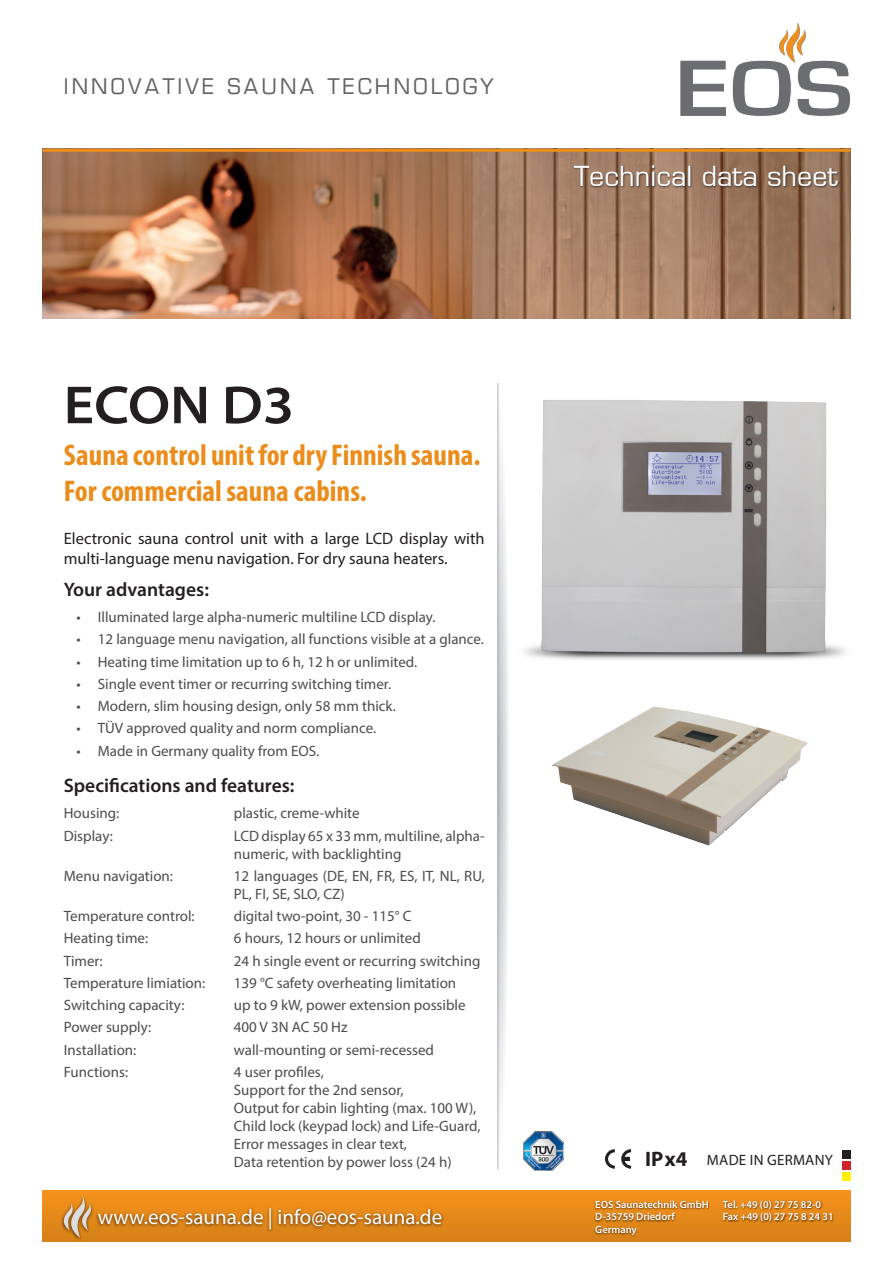
<style>
.page{position:relative;width:893px;height:1263px;background:#fff}
.page>*{position:absolute;margin:0;border:0;box-sizing:border-box;transform-origin:0 0}
.t1{font:600 semi-expanded 54px "Myriad Pro";color:#231f20}
.t2{font:700 condensed 30px "Myriad Pro";color:#eb8c1b}
.t3{font:27px "Eurostile";color:#fff}
.t4{font:21px "Myriad Pro";color:#fff}
.t5{font:21px "Eurostile";letter-spacing:.15em;color:#636366}
.t6{font:700 21px "Myriad Pro";color:#231f20}
.Fließtest{font:600 19.5px "Myriad Pro";color:#231f20}
.Fließtest-2{font:16.5px/19.8px "Myriad Pro";color:#231f20}
.t7{font:15px/18px "Myriad Pro";color:#4b4c4d}
.t8{font:15px "Myriad Pro";letter-spacing:.02em;color:#231f20}
.t9{font:600 10.5px "Myriad Pro";color:#fff}
</style>
<div class="page">
<svg style="left:680px;top:61px;width:46px;height:55px"></svg>
<svg style="left:732px;top:22px;width:118px;height:94px"></svg>
<img style="left:43px;top:152px;width:807px;height:167px">
<hr style="left:43px;top:149px;width:807px;height:3px;background:#eb8c1b">
<div style="left:43px;top:1191px;width:807px;height:51px;background:linear-gradient(to bottom,#f6921d,#d58017)"></div>
<div style="left:95px;top:1206px;width:350px;height:28px;background:#231f20;opacity:.75"></div>
<div style="left:60px;top:1194px;width:34px;height:48px;background:#231f20;opacity:.75"></div>
<svg style="left:61px;top:1195px;width:31px;height:43px"></svg>
<div style="left:594px;top:1199px;width:239px;height:38px;background:#231f20;opacity:.75"></div>
<svg style="left:498px;top:383px;width:10px;height:786px"></svg>
<hr style="left:497px;top:383px;width:1px;height:786px;background:#b2b3b7">
<img style="left:524px;top:400px;width:322px;height:260px">
<img style="left:552px;top:706px;width:256px;height:140px">
<div style="left:842px;top:1150px;width:8px;height:9px;background:#231f20"></div>
<div style="left:842px;top:1161px;width:8px;height:9px;background:#d1232a"></div>
<div style="left:842px;top:1172px;width:8px;height:8px;background:#fff101"></div>
<svg style="left:605px;top:1149px;width:27px;height:20px"></svg>
<img style="left:524px;top:1131px;width:40px;height:40px">
<div style="left:572px;top:165px;width:268px;height:24px;background:#231f20;opacity:.75"></div>
<h3 class="t5" style="left:64px;top:74px;width:432px">INNOVATIVE SAUNA TECHNOLOGY</h3>
<p class="t3" style="left:574px;top:160px;width:266px">Technical data sheet</p>
<p class="t1" style="left:64px;top:375px;width:232px">ECON D3</p>
<p class="t2" style="left:64px;top:436px;width:418px">Sauna control unit for dry Finnish sauna.</p>
<p class="t2" style="left:64px;top:472px;width:304px">For commercial sauna cabins.</p>
<p class="Fließtest-2" style="left:64px;top:528px;width:422px">Electronic sauna control unit with a large LCD display with multi-language menu navigation. For dry sauna heaters.</p>
<p class="Fließtest" style="left:64px;top:577px;width:147px">Your advantages:</p>
<p class="t7" style="left:77px;top:608px;width:360px">• Illuminated large alpha-numeric multiline LCD display.</p>
<p class="t7" style="left:77px;top:630px;width:409px">• 12 language menu navigation, all functions visible at a glance.</p>
<p class="t7" style="left:77px;top:652px;width:342px">• Heating time limitation up to 6 h, 12 h or unlimited.</p>
<p class="t7" style="left:77px;top:675px;width:316px">• Single event timer or recurring switching timer.</p>
<p class="t7" style="left:77px;top:697px;width:321px">• Modern, slim housing design, only 58 mm thick.</p>
<p class="t7" style="left:77px;top:719px;width:301px">• TÜV approved quality and norm compliance.</p>
<p class="t7" style="left:77px;top:741px;width:244px">• Made in Germany quality from EOS.</p>
<p class="Fließtest" style="left:64px;top:773px;width:232px">Specifications and features:</p>
<p class="t7" style="left:64px;top:804px;width:57px">Housing:</p>
<p class="t7" style="left:234px;top:804px;width:127px">plastic, creme-white</p>
<p class="t7" style="left:64px;top:826px;width:51px">Display:</p>
<p class="t7" style="left:234px;top:826px;width:252px">LCD display 65 x 33 mm, multiline, alpha&shy;numeric, with backlighting</p>
<p class="t7" style="left:64px;top:866px;width:111px">Menu navigation:</p>
<p class="t7" style="left:234px;top:866px;width:252px">12 languages (DE, EN, FR, ES, IT, NL, RU,<br>PL, FI, SE, SLO, CZ)</p>
<p class="t7" style="left:64px;top:907px;width:132px">Temperature control:</p>
<p class="t7" style="left:234px;top:907px;width:179px">digital two-point, 30 - 115° C</p>
<p class="t7" style="left:64px;top:929px;width:86px">Heating time:</p>
<p class="t7" style="left:234px;top:929px;width:188px">6 hours, 12 hours or unlimited</p>
<p class="t7" style="left:64px;top:951px;width:40px">Timer:</p>
<p class="t7" style="left:234px;top:951px;width:248px">24 h single event or recurring switching</p>
<p class="t7" style="left:64px;top:973px;width:143px">Temperature limiation:</p>
<p class="t7" style="left:234px;top:973px;width:224px">139 °C safety overheating limitation</p>
<p class="t7" style="left:64px;top:996px;width:122px">Switching capacity:</p>
<p class="t7" style="left:234px;top:996px;width:233px">up to 9 kW, power extension possible</p>
<p class="t7" style="left:64px;top:1018px;width:89px">Power supply:</p>
<p class="t7" style="left:234px;top:1018px;width:115px">400 V 3N AC 50 Hz</p>
<p class="t7" style="left:64px;top:1040px;width:74px">Installation:</p>
<p class="t7" style="left:234px;top:1040px;width:202px">wall-mounting or semi-recessed</p>
<p class="t7" style="left:64px;top:1063px;width:66px">Functions:</p>
<p class="t7" style="left:234px;top:1063px;width:91px">4 user profiles,</p>
<p class="t7" style="left:234px;top:1081px;width:171px">Support for the 2nd sensor,</p>
<p class="t7" style="left:234px;top:1099px;width:244px">Output for cabin lighting (max. 100 W),</p>
<p class="t7" style="left:234px;top:1117px;width:248px">Child lock (keypad lock) and Life-Guard,</p>
<p class="t7" style="left:234px;top:1135px;width:175px">Error messages in clear text,</p>
<p class="t7" style="left:234px;top:1153px;width:219px">Data retention by power loss (24 h)</p>
<h3 class="t4" style="left:98px;top:1204px;width:346px">www.eos-sauna.de | info@eos-sauna.de</h3>
<p class="t6" style="left:645px;top:1145px;width:44px">IP x4</p>
<p class="t8" style="left:707px;top:1150px;width:127px">MADE IN GERMANY</p>
<p class="t9" style="left:595px;top:1197px;width:115px">EOS Saunatechnik GmbH</p>
<p class="t9" style="left:723px;top:1197px;width:100px">Tel. +49 (0) 27 75 82-0</p>
<p class="t9" style="left:595px;top:1210px;width:81px">D-35759 Driedorf</p>
<p class="t9" style="left:723px;top:1210px;width:112px">Fax +49 (0) 27 75 8 24 31</p>
<p class="t9" style="left:595px;top:1222px;width:43px">Germany</p>
</div>
